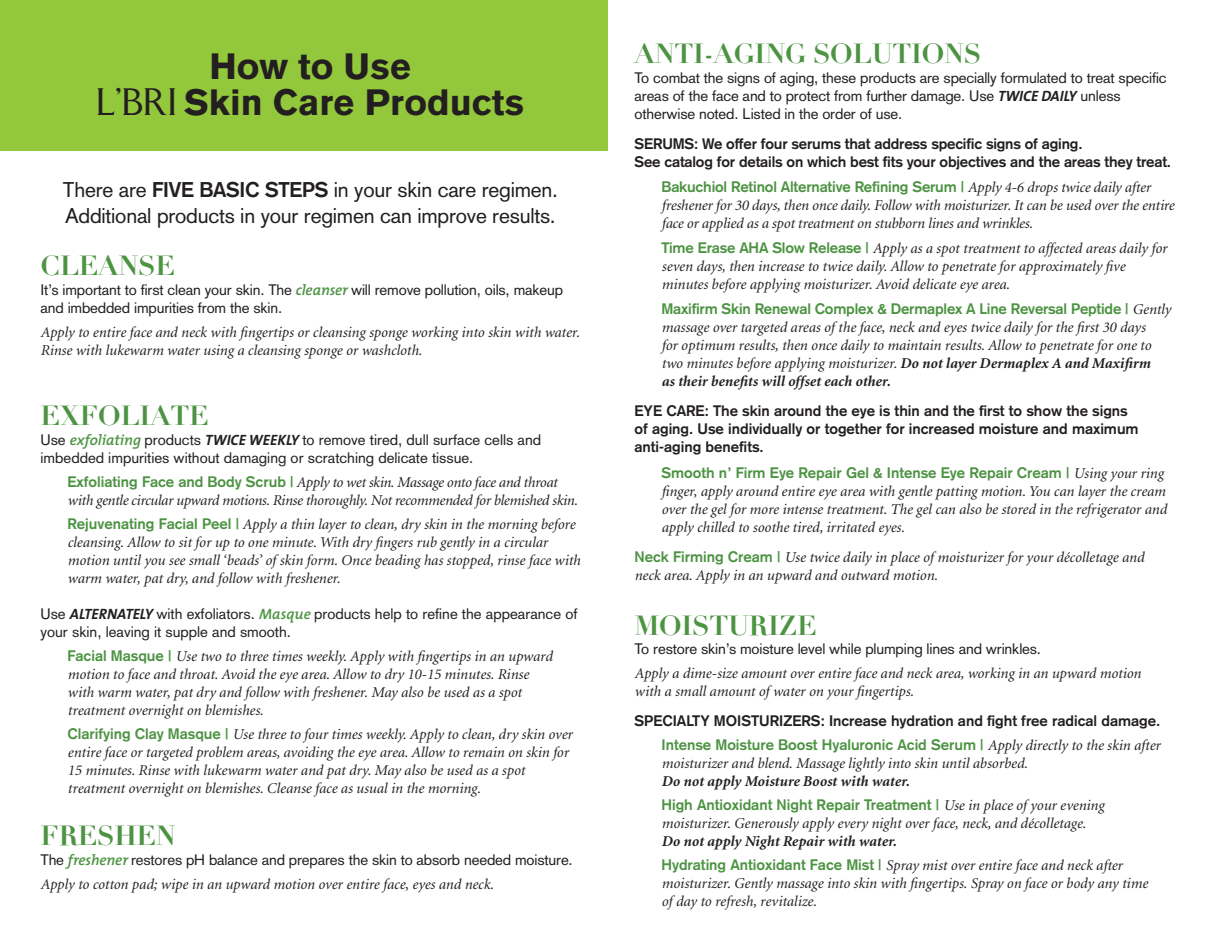
<style>
.page{position:relative;width:1215px;height:945px;background:#fff}
.page>*{position:absolute;margin:0;border:0;box-sizing:border-box;transform-origin:0 0}
.t1{font:900 36px "Akzidenz Grotesk";color:#231f20}
.t2{font:700 27px "Didot";letter-spacing:-.01em;color:#4c9342}
.t3{font:21px "Akzidenz Grotesk";letter-spacing:-.01em;color:#231f20}
.t4{font:italic 15px/18px "Minion";color:#231f20}
.t5{font:15px/18px "Akzidenz Grotesk";letter-spacing:-.01em;color:#231f20}
.t6{font:700 15px "Akzidenz Grotesk";color:#231f20}
.t7{font:italic 15px/18px "Minion";letter-spacing:-.02em;color:#231f20}
.t8{font:italic 700 15px "Minion";color:#231f20}
.t9{font:700 15px "Akzidenz Grotesk";letter-spacing:-.01em;color:#4c9342}
.s1{font-family:"Arrow Font";font-weight:400}
.s2{font-weight:700}
.s3{font-family:"The Mix";font-weight:600;font-style:italic;color:#4c9342}
.s4{font-family:"The Mix";font-weight:700;font-style:italic}
.s5{font-family:"Akzidenz Grotesk";font-weight:700;font-style:normal;color:#4c9342}
.s6{font-family:"Minion";font-weight:400;font-style:italic;color:#231f20}
</style>
<div class="page">
<div style="left:0;top:0;width:608px;height:151px;background:#94c83c"></div>
<p class="t1" style="left:209px;top:44px;width:204px">How to Use</p>
<p class="t1" style="left:97px;top:80px;width:429px"><span class="s1">L’BRI</span> Skin Care Products</p>
<p class="t3" style="left:63px;top:178px;width:497px">There are <span class="s2">FIVE BASIC STEPS</span> in your skin care regimen.</p>
<p class="t3" style="left:65px;top:203px;width:492px">Additional products in your regimen can improve results.</p>
<p class="t2" style="left:40px;top:249px;width:136px">CLEANSE</p>
<p class="t5" style="left:40px;top:280px;width:524px">It’s important to first clean your skin. The <span class="s3">cleanser</span> will remove pollution, oils, makeup and imbedded impurities from the skin.</p>
<p class="t4" style="left:40px;top:323px;width:541px">Apply to entire face and neck with fingertips or cleansing sponge working into skin with water.<br>Rinse with lukewarm water using a cleansing sponge or washcloth.</p>
<p class="t2" style="left:40px;top:398px;width:170px">EXFOLIATE</p>
<p class="t5" style="left:40px;top:430px;width:502px">Use <span class="s3">exfoliating</span> products <span class="s4">TWICE WEEKLY</span> to remove tired, dull surface cells and imbedded impurities without damaging or scratching delicate tissue.</p>
<p class="t7" style="left:68px;top:473px;width:512px"><span class="s5">Exfoliating Face and Body Scrub |</span> Apply to wet skin. Massage onto face and throat with gentle circular upward motions. Rinse thoroughly. Not recommended for blemished skin.</p>
<p class="t4" style="left:68px;top:515px;width:509px"><span class="s5">Rejuvenating Facial Peel |</span> Apply a thin layer to clean, dry skin in the morning before</p>
<p class="t4" style="left:68px;top:533px;width:515px">cleansing. Allow to sit for up to one minute. With dry fingers rub gently in a circular motion until you see small ‘beads’ of skin form. Once beading has stopped, rinse face with</p>
<p class="t4" style="left:68px;top:569px;width:275px">warm water, pat dry, and follow with freshener.</p>
<p class="t5" style="left:40px;top:604px;width:539px">Use <span class="s4">ALTERNATELY</span> with exfoliators. <span class="s3">Masque</span> products help to refine the appearance of your skin, leaving it supple and smooth.</p>
<p class="t4" style="left:68px;top:647px;width:486px"><span class="s5">Facial Masque |</span> Use two to three times weekly. Apply with fingertips in an upward motion to face and throat. Avoid the eye area. Allow to dry 10-15 minutes. Rinse with warm water, pat dry and follow with freshener. May also be used as a spot treatment overnight on blemishes.</p>
<p class="t4" style="left:68px;top:725px;width:507px"><span class="s5">Clarifying Clay Masque |</span> Use three to four times weekly. Apply to clean, dry skin over entire face or targeted problem areas, avoiding the eye area. Allow to remain on skin for</p>
<p class="t4" style="left:68px;top:761px;width:459px">15 minutes. Rinse with lukewarm water and pat dry. May also be used as a spot treatment overnight on blemishes. Cleanse face as usual in the morning.</p>
<p class="t2" style="left:40px;top:819px;width:137px">FRESHEN</p>
<p class="t5" style="left:40px;top:850px;width:534px">The <span class="s3">freshener</span> restores pH balance and prepares the skin to absorb needed moisture.</p>
<p class="t4" style="left:40px;top:875px;width:455px">Apply to cotton pad; wipe in an upward motion over entire face, eyes and neck.</p>
<p class="t2" style="left:634px;top:36px;width:348px">ANTI-AGING SOLUTIONS</p>
<p class="t5" style="left:634px;top:69px;width:534px">To combat the signs of aging, these products are specially formulated to treat specific areas of the face and to protect from further damage. Use <span class="s4">TWICE DAILY</span> unless otherwise noted. Listed in the order of use.</p>
<p class="t6" style="left:634px;top:135px;width:450px">SERUMS: We offer four serums that address specific signs of aging.</p>
<p class="t6" style="left:634px;top:153px;width:538px">See catalog for details on which best fits your objectives and the areas they treat.</p>
<p class="t9" style="left:662px;top:178px;width:491px">Bakuchiol Retinol Alternative Refining Serum | <span class="s6">Apply 4-6 drops twice daily after</span></p>
<p class="t4" style="left:662px;top:197px;width:514px">freshener for 30 days, then once daily. Follow with moisturizer. It can be used over the entire</p>
<p class="t4" style="left:662px;top:215px;width:373px">face or applied as a spot treatment on stubborn lines and wrinkles.</p>
<p class="t4" style="left:662px;top:240px;width:507px"><span class="s5">Time Erase AHA Slow Release |</span> Apply as a spot treatment to affected areas daily for</p>
<p class="t4" style="left:662px;top:258px;width:465px">seven days, then increase to twice daily. Allow to penetrate for approximately five minutes before applying moisturizer. Avoid delicate eye area.</p>
<p class="t4" style="left:662px;top:301px;width:511px"><span class="s5">Maxifirm Skin Renewal Complex &amp; Dermaplex A Line Reversal Peptide |</span> Gently massage over targeted areas of the face, neck and eyes twice daily for the first 30 days<br>for optimum results, then once daily to maintain results. Allow to penetrate for one to two minutes before applying moisturizer. <span class="s2">Do not layer Dermaplex A and Maxifirm</span></p>
<p class="t8" style="left:662px;top:374px;width:230px">as their benefits will offset each other.</p>
<p class="t6" style="left:634px;top:402px;width:495px">EYE CARE: The skin around the eye is thin and the first to show the signs</p>
<p class="t6" style="left:634px;top:420px;width:506px">of aging. Use individually or together for increased moisture and maximum</p>
<p class="t6" style="left:634px;top:438px;width:131px">anti-aging benefits.</p>
<p class="t4" style="left:662px;top:464px;width:507px"><span class="s5">Smooth n’ Firm Eye Repair Gel &amp; Intense Eye Repair Cream |</span> Using your ring finger, apply around entire eye area with gentle patting motion. You can layer the cream over the gel for more intense treatment. The gel can also be stored in the refrigerator and apply chilled to soothe tired, irritated eyes.</p>
<p class="t4" style="left:634px;top:548px;width:511px"><span class="s5">Neck Firming Cream |</span> Use twice daily in place of moisturizer for your décolletage and</p>
<p class="t4" style="left:634px;top:566px;width:305px">neck area. Apply in an upward and outward motion.</p>
<p class="t2" style="left:634px;top:609px;width:184px">MOISTURIZE</p>
<p class="t5" style="left:634px;top:640px;width:408px">To restore skin’s moisture level while plumping lines and wrinkles.</p>
<p class="t4" style="left:634px;top:665px;width:508px">Apply a dime-size amount over entire face and neck area, working in an upward motion</p>
<p class="t4" style="left:634px;top:683px;width:281px">with a small amount of water on your fingertips.</p>
<p class="t6" style="left:634px;top:712px;width:527px">SPECIALTY MOISTURIZERS: Increase hydration and fight free radical damage.</p>
<p class="t4" style="left:662px;top:737px;width:501px"><span class="s5">Intense Moisture Boost Hyaluronic Acid Serum |</span> Apply directly to the skin after moisturizer and blend. Massage lightly into skin until absorbed.</p>
<p class="t8" style="left:662px;top:774px;width:250px">Do not apply Moisture Boost with water.</p>
<p class="t4" style="left:662px;top:797px;width:444px"><span class="s5">High Antioxidant Night Repair Treatment |</span> Use in place of your evening moisturizer. Generously apply every night over face, neck, and décolletage.</p>
<p class="t8" style="left:662px;top:834px;width:237px">Do not apply Night Repair with water.</p>
<p class="t4" style="left:662px;top:857px;width:488px"><span class="s5">Hydrating Antioxidant Face Mist |</span> Spray mist over entire face and neck after moisturizer. Gently massage into skin with fingertips. Spray on face or body any time</p>
<p class="t4" style="left:662px;top:893px;width:157px">of day to refresh, revitalize.</p>
</div>
